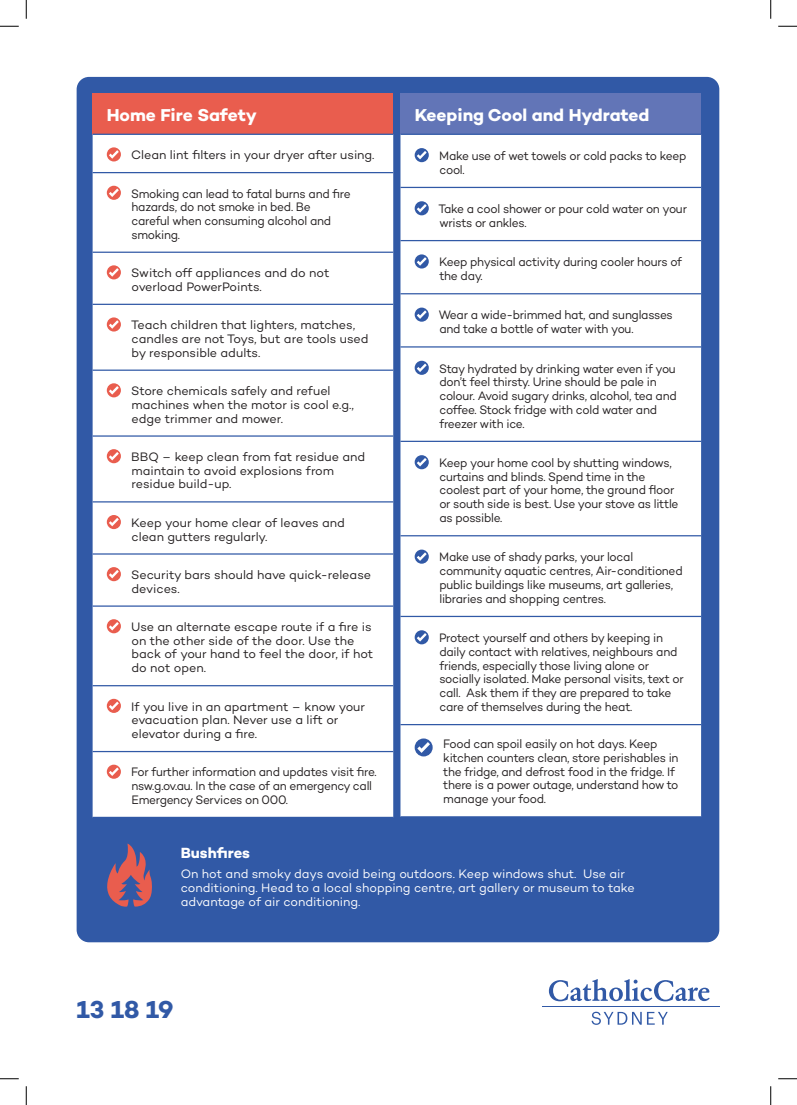
<style>
.page{position:relative;width:797px;height:1105px;background:#fff}
.page>*{position:absolute;margin:0;border:0;box-sizing:border-box;transform-origin:0 0}
.t1{font:700 25px "Campton";color:#3159a6}
.t2{font:700 17.5px "Campton";color:#fff}
.t3{font:700 15px "Campton";color:#fff}
.t4{font:12.5px/13.8px "Campton";letter-spacing:-.02em;color:#231f20;scale:.95 1}
.t5{font:12.5px/13.8px "Campton";letter-spacing:-.02em;color:#231f20}
.t6{font:12.5px/13.8px "Campton";letter-spacing:-.005em;color:#fff}
</style>
<div class="page">
<div style="left:77px;top:77px;width:642px;height:865px;background:#3159a6;border-radius:12px"></div>
<div style="left:93px;top:93px;width:300px;height:42px;background:#e95d4e"></div>
<div style="left:93px;top:135px;width:300px;height:682px;background:#fff"></div>
<hr style="left:93px;top:134px;width:300px;height:1px;background:#3159a6">
<hr style="left:93px;top:172px;width:300px;height:1px;background:#3159a6">
<hr style="left:93px;top:252px;width:300px;height:1px;background:#3159a6">
<hr style="left:93px;top:304px;width:300px;height:1px;background:#3159a6">
<hr style="left:93px;top:370px;width:300px;height:1px;background:#3159a6">
<hr style="left:93px;top:435px;width:300px;height:2px;background:#3159a6">
<hr style="left:93px;top:501px;width:300px;height:1px;background:#3159a6">
<hr style="left:93px;top:553px;width:300px;height:2px;background:#3159a6">
<hr style="left:93px;top:605px;width:300px;height:2px;background:#3159a6">
<hr style="left:93px;top:685px;width:300px;height:1px;background:#3159a6">
<hr style="left:93px;top:751px;width:300px;height:1px;background:#3159a6">
<svg style="left:107px;top:147px;width:14px;height:15px"></svg>
<svg style="left:107px;top:186px;width:14px;height:14px"></svg>
<svg style="left:107px;top:265px;width:14px;height:14px"></svg>
<svg style="left:107px;top:317px;width:14px;height:15px"></svg>
<svg style="left:107px;top:383px;width:14px;height:14px"></svg>
<svg style="left:107px;top:449px;width:14px;height:14px"></svg>
<svg style="left:107px;top:515px;width:14px;height:14px"></svg>
<svg style="left:107px;top:567px;width:14px;height:14px"></svg>
<svg style="left:107px;top:619px;width:14px;height:14px"></svg>
<svg style="left:107px;top:699px;width:14px;height:14px"></svg>
<svg style="left:107px;top:765px;width:14px;height:14px"></svg>
<div style="left:400px;top:93px;width:301px;height:42px;background:#6275b7"></div>
<div style="left:400px;top:135px;width:301px;height:681px;background:#fff"></div>
<hr style="left:400px;top:134px;width:301px;height:1px;background:#3159a6">
<hr style="left:400px;top:187px;width:301px;height:1px;background:#3159a6">
<hr style="left:400px;top:240px;width:301px;height:1px;background:#3159a6">
<hr style="left:400px;top:293px;width:301px;height:1px;background:#3159a6">
<hr style="left:400px;top:346px;width:301px;height:2px;background:#3159a6">
<hr style="left:400px;top:441px;width:301px;height:1px;background:#3159a6">
<hr style="left:400px;top:535px;width:301px;height:1px;background:#3159a6">
<hr style="left:400px;top:616px;width:301px;height:1px;background:#3159a6">
<hr style="left:400px;top:724px;width:301px;height:1px;background:#3159a6">
<svg style="left:414px;top:148px;width:15px;height:14px"></svg>
<svg style="left:414px;top:201px;width:15px;height:14px"></svg>
<svg style="left:414px;top:254px;width:15px;height:15px"></svg>
<svg style="left:414px;top:307px;width:15px;height:15px"></svg>
<svg style="left:414px;top:361px;width:15px;height:14px"></svg>
<svg style="left:414px;top:455px;width:15px;height:14px"></svg>
<svg style="left:414px;top:549px;width:15px;height:15px"></svg>
<svg style="left:414px;top:630px;width:15px;height:14px"></svg>
<svg style="left:414px;top:738px;width:19px;height:18px"></svg>
<svg style="left:549px;top:979px;width:160px;height:22px"></svg>
<svg style="left:591px;top:1012px;width:50px;height:13px"></svg>
<svg style="left:647px;top:1012px;width:20px;height:13px"></svg>
<hr style="left:542px;top:1006px;width:177px;height:1px;background:#3159a6">
<svg style="left:107px;top:843px;width:45px;height:64px"></svg>
<svg style="left:0;top:25px;width:19px;height:2px"></svg>
<svg style="left:778px;top:25px;width:19px;height:2px"></svg>
<svg style="left:0;top:1078px;width:19px;height:1px"></svg>
<svg style="left:778px;top:1078px;width:19px;height:1px"></svg>
<svg style="left:25px;top:0;width:2px;height:19px"></svg>
<svg style="left:25px;top:1086px;width:2px;height:19px"></svg>
<svg style="left:770px;top:0;width:1px;height:19px"></svg>
<svg style="left:770px;top:1086px;width:1px;height:19px"></svg>
<p class="t2" style="left:107px;top:104px;width:151px">Home Fire Safety</p>
<p class="t5" style="left:131px;top:148px;width:245px">Clean lint filters in your dryer after using.</p>
<p class="t4" style="left:131px;top:186px;width:232px">Smoking can lead to fatal burns and fire</p>
<p class="t4" style="left:131px;top:200px;width:190px">hazards, do not smoke in bed. Be</p>
<p class="t4" style="left:131px;top:214px;width:212px">careful when consuming alcohol and</p>
<p class="t4" style="left:131px;top:227px;width:53px">smoking.</p>
<p class="t5" style="left:131px;top:266px;width:200px">Switch off appliances and do not overload PowerPoints.</p>
<p class="t5" style="left:131px;top:318px;width:239px">Teach children that lighters, matches, candles are not Toys, but are tools used by responsible adults.</p>
<p class="t5" style="left:131px;top:384px;width:224px">Store chemicals safely and refuel machines when the motor is cool e.g., edge trimmer and mower.</p>
<p class="t5" style="left:131px;top:449px;width:235px">BBQ – keep clean from fat residue and maintain to avoid explosions from residue build-up.</p>
<p class="t5" style="left:131px;top:515px;width:215px">Keep your home clear of leaves and clean gutters regularly.</p>
<p class="t5" style="left:131px;top:567px;width:241px">Security bars should have quick-release devices.</p>
<p class="t5" style="left:131px;top:620px;width:243px">Use an alternate escape route if a fire is on the other side of the door. Use the back of your hand to feel the door, if hot do not open.</p>
<p class="t5" style="left:131px;top:699px;width:235px">If you live in an apartment – know your evacuation plan. Never use a lift or elevator during a fire.</p>
<p class="t4" style="left:131px;top:765px;width:260px">For further information and updates visit fire. nsw.g.ov.au. In the case of an emergency call<br>Emergency Services on 000.</p>
<p class="t2" style="left:414px;top:104px;width:236px">Keeping Cool and Hydrated</p>
<p class="t4" style="left:439px;top:148px;width:262px">Make use of wet towels or cold packs to keep cool.</p>
<p class="t4" style="left:438px;top:202px;width:263px">Take a cool shower or pour cold water on your wrists or ankles.</p>
<p class="t4" style="left:439px;top:255px;width:257px">Keep physical activity during cooler hours of the day.</p>
<p class="t4" style="left:439px;top:308px;width:248px">Wear a wide-brimmed hat, and sunglasses and take a bottle of water with you.</p>
<p class="t4" style="left:439px;top:361px;width:251px">Stay hydrated by drinking water even if you don’t feel thirsty. Urine should be pale in colour. Avoid sugary drinks, alcohol, tea and coffee. Stock fridge with cold water and freezer with ice.</p>
<p class="t4" style="left:439px;top:456px;width:253px">Keep your home cool by shutting windows, curtains and blinds. Spend time in the coolest part of your home, the ground floor or south side is best. Use your stove as little as possible.</p>
<p class="t4" style="left:439px;top:550px;width:258px">Make use of shady parks, your local community aquatic centres, Air-conditioned public buildings like museums, art galleries, libraries and shopping centres.</p>
<p class="t4" style="left:439px;top:631px;width:259px">Protect yourself and others by keeping in daily contact with relatives, neighbours and friends, especially those living alone or socially isolated. Make personal visits, text or call. Ask them if they are prepared to take care of themselves during the heat.</p>
<p class="t4" style="left:443px;top:737px;width:249px">Food can spoil easily on hot days. Keep kitchen counters clean, store perishables in the fridge, and defrost food in the fridge. If there is a power outage, understand how to manage your food.</p>
<p class="t3" style="left:181px;top:843px;width:71px">Bushfires</p>
<p class="t6" style="left:181px;top:867px;width:455px">On hot and smoky days avoid being outdoors. Keep windows shut. Use air conditioning. Head to a local shopping centre, art gallery or museum to take advantage of air conditioning.</p>
<p class="t1" style="left:77px;top:993px;width:98px">13 18 19</p>
</div>
